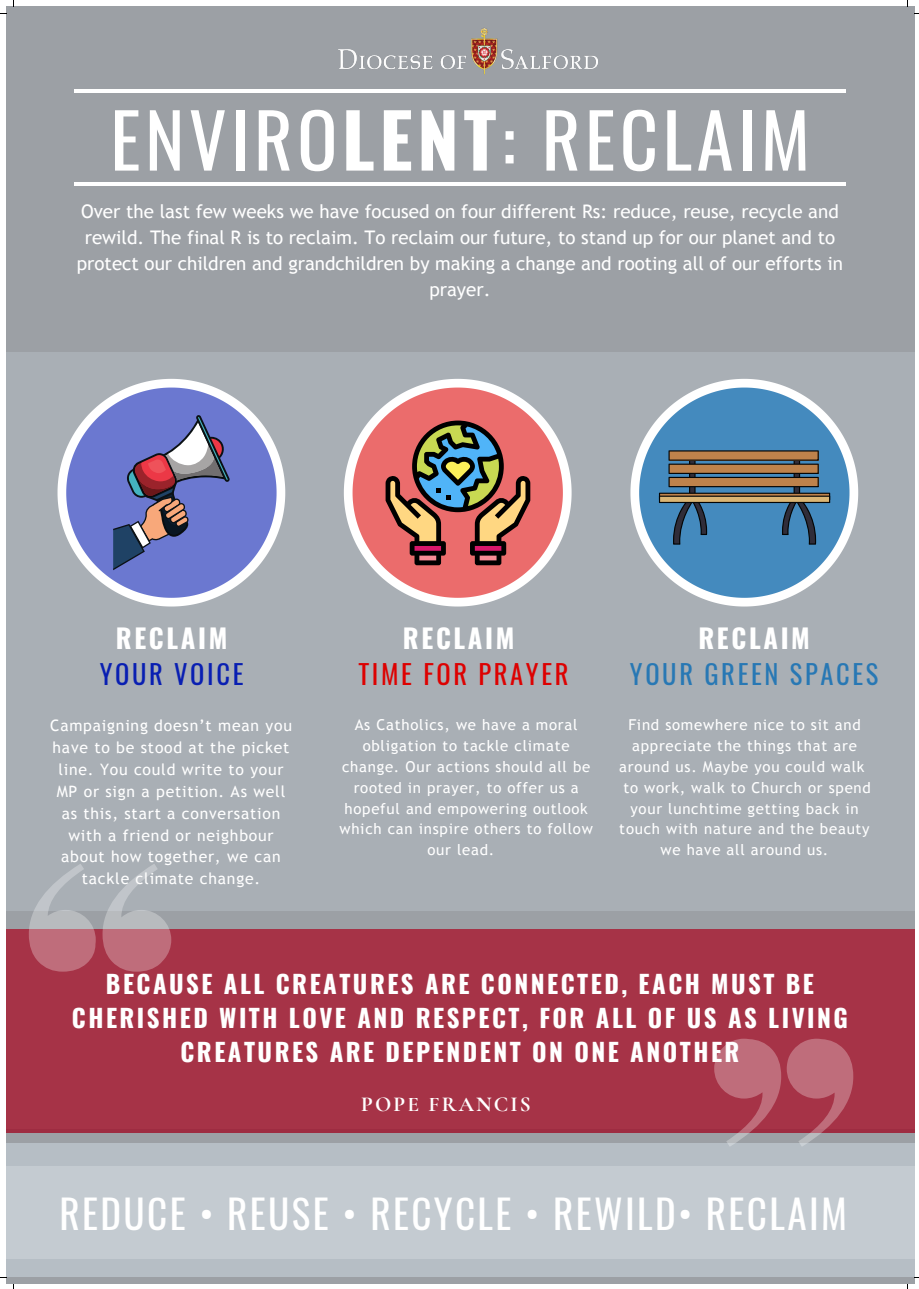
<style>
.page{position:relative;width:919px;height:1289px;background:#fff}
.page>*{position:absolute;margin:0;border:0;box-sizing:border-box;transform-origin:0 0}
.t1{font:74.47px "Oswald";letter-spacing:.06em;color:#fff}
.t2{font:39.15px "Oswald";letter-spacing:.06em;color:#fff}
.t3{font:700 26.47px "Oswald";letter-spacing:.1em;color:#fff}
.t4{font:26.47px "Oswald";letter-spacing:.1em;color:#2878b4}
.t5{font:26.47px "Oswald";letter-spacing:.1em;color:#dd0101}
.t6{font:26.47px "Oswald";letter-spacing:.1em;color:#091fb2}
.t7{font:700 24.83px/34.3px "Oswald";letter-spacing:.1em;color:#fff;text-align:center}
.t8{font:700 21.3px "Cormorant Garamond";letter-spacing:.1em;color:#fff}
.t9{font:18.75px/26px "Trebuchet MS";color:#fff;text-align:center}
.t10{font:15.75px/22px "Trebuchet MS";letter-spacing:.05em;color:#fff;text-align:center}
.t11{font:15px/20.9px "Trebuchet MS";letter-spacing:.05em;color:#fff;text-align:center}
.s1{font-weight:700}
</style>
<div class="page">
<div style="left:6px;top:6px;width:907px;height:1277px;background:#9ca0a5"></div>
<div style="left:6px;top:352px;width:907px;height:558px;background:#a9afb5"></div>
<svg style="left:57px;top:379px;width:228px;height:227px"></svg>
<svg style="left:344px;top:379px;width:227px;height:227px"></svg>
<svg style="left:630px;top:379px;width:227px;height:227px"></svg>
<hr style="left:74px;top:182px;width:771px;height:3px;background:#fff">
<hr style="left:74px;top:89px;width:771px;height:3px;background:#fff">
<img style="left:338px;top:28px;width:259px;height:46px">
<svg style="left:66px;top:387px;width:210px;height:211px;background:#8489c2"></svg>
<svg style="left:639px;top:387px;width:210px;height:211px;background:#6b90ab"></svg>
<div style="left:6px;top:1143px;width:907px;height:134px;background:linear-gradient(to right,#c0c7cd,#c0c7cd)"></div>
<svg style="left:352px;top:387px;width:210px;height:211px;background:#bd7e7a"></svg>
<div style="left:6px;top:929px;width:907px;height:203px;background:#a63347"></div>
<svg style="left:29px;top:864px;width:67px;height:107px"></svg>
<svg style="left:102px;top:864px;width:69px;height:107px"></svg>
<svg style="left:714px;top:1038px;width:139px;height:108px"></svg>
<h1 class="t1" style="left:110px;top:82px;width:701px">ENVIRO<span class="s1">LENT</span>: RECLAIM</h1>
<p class="t9" style="left:77px;top:199px;width:767px">Over the last few weeks we have focused on four different Rs: reduce, reuse, recycle and rewild. The final R is to reclaim. To reclaim our future, to stand up for our planet and to protect our children and grandchildren by making a change and rooting all of our efforts in prayer.</p>
<h3 class="t3" style="left:116px;top:617px;width:113px">RECLAIM</h3>
<h3 class="t6" style="left:100px;top:653px;width:145px">YOUR VOICE</h3>
<h3 class="t3" style="left:403px;top:617px;width:113px">RECLAIM</h3>
<h3 class="t5" style="left:358px;top:653px;width:212px">TIME FOR PRAYER</h3>
<h3 class="t3" style="left:698px;top:617px;width:113px">RECLAIM</h3>
<h3 class="t4" style="left:629px;top:653px;width:250px">YOUR GREEN SPACES</h3>
<p class="t10" style="left:50px;top:714px;width:243px">Campaigning doesn’t mean you have to be stood at the picket line. You could write to your<br>MP or sign a petition. As well as this, start a conversation with a friend or neighbour about how together, we can tackle climate change.</p>
<p class="t11" style="left:619px;top:714px;width:253px">Find somewhere nice to sit and appreciate the things that are around us. Maybe you could walk to work, walk to Church or spend your lunchtime getting back in touch with nature and the beauty we have all around us.</p>
<p class="t11" style="left:354px;top:714px;width:224px">As Catholics, we have a moral</p>
<p class="t11" style="left:362px;top:735px;width:208px">obligation to tackle climate</p>
<p class="t11" style="left:342px;top:756px;width:250px">change. Our actions should all be</p>
<p class="t11" style="left:353px;top:777px;width:226px">rooted in prayer, to offer us a</p>
<p class="t11" style="left:344px;top:798px;width:245px">hopeful and empowering outlook</p>
<p class="t11" style="left:339px;top:818px;width:255px">which can inspire others to follow</p>
<p class="t11" style="left:427px;top:839px;width:68px">our lead.</p>
<h3 class="t7" style="left:72px;top:965px;width:777px">BECAUSE ALL CREATURES ARE CONNECTED, EACH MUST BE<br>CHERISHED WITH LOVE AND RESPECT, FOR ALL OF US AS LIVING<br>CREATURES ARE DEPENDENT ON ONE ANOTHER</h3>
<h3 class="t8" style="left:361px;top:1091px;width:171px">POPE FRANCIS</h3>
<h2 class="t2" style="left:60px;top:1182px;width:788px">REDUCE • REUSE • RECYCLE • REWILD• RECLAIM</h2>
</div>
